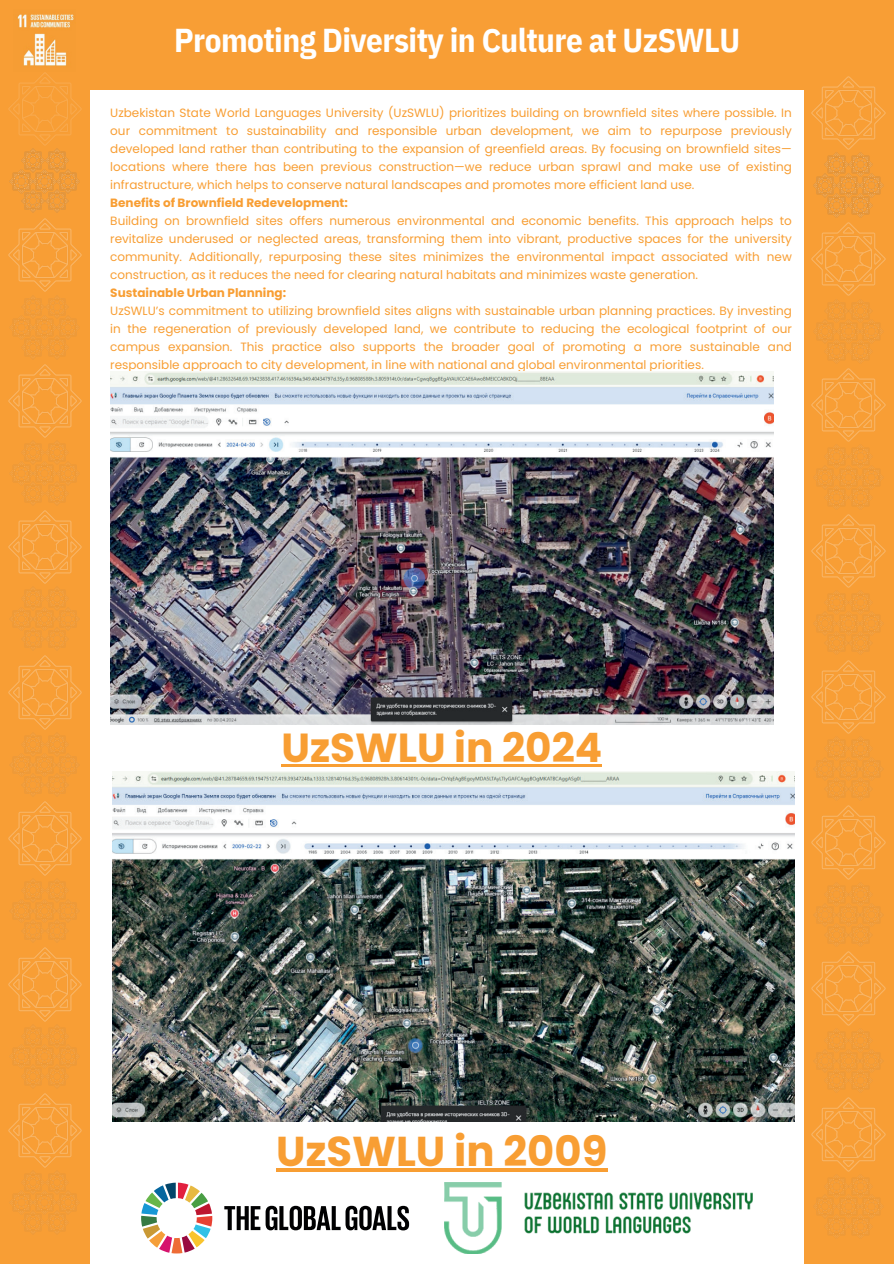
<style>
.page{position:relative;width:894px;height:1264px;background:#fff}
.page>*{position:absolute;margin:0;border:0;box-sizing:border-box;transform-origin:0 0}
.t1{font:700 41.7px "Poppins";color:#f89e33}
.t2{font:700 40.5px "Poppins";color:#f89e33}
.t3{font:700 33px "IBM Plex Sans Cond";letter-spacing:-.015em;color:#fff}
.t4{font:12px/18px "Poppins";color:#f89e33;text-align:justify}
.t5{font:700 12px "Poppins";color:#f89e33}
</style>
<div class="page">
<svg style="left:141px;top:1182px;width:71px;height:71px"></svg>
<svg style="left:224px;top:1205px;width:185px;height:25px"></svg>
<img style="left:444px;top:1182px;width:308px;height:71px">
<div style="left:0;top:0;width:89px;height:1263px;background:#f89e35"></div>
<img style="left:8px;top:72px;width:74px;height:74px">
<img style="left:10px;top:170px;width:70px;height:23px">
<img style="left:21px;top:149px;width:48px;height:23px">
<img style="left:21px;top:189px;width:48px;height:24px">
<img style="left:8px;top:218px;width:74px;height:74px">
<img style="left:10px;top:316px;width:69px;height:23px">
<img style="left:21px;top:297px;width:48px;height:22px">
<img style="left:21px;top:335px;width:48px;height:23px">
<img style="left:8px;top:364px;width:74px;height:74px">
<img style="left:10px;top:462px;width:69px;height:23px">
<img style="left:21px;top:442px;width:48px;height:22px">
<img style="left:21px;top:481px;width:48px;height:23px">
<img style="left:8px;top:510px;width:74px;height:74px">
<img style="left:11px;top:608px;width:67px;height:22px">
<img style="left:21px;top:588px;width:48px;height:22px">
<img style="left:21px;top:627px;width:48px;height:22px">
<img style="left:8px;top:655px;width:74px;height:75px">
<img style="left:11px;top:754px;width:67px;height:22px">
<img style="left:21px;top:734px;width:48px;height:22px">
<img style="left:21px;top:773px;width:48px;height:22px">
<img style="left:8px;top:801px;width:74px;height:75px">
<img style="left:11px;top:900px;width:67px;height:22px">
<img style="left:21px;top:880px;width:48px;height:22px">
<img style="left:21px;top:919px;width:48px;height:22px">
<img style="left:8px;top:947px;width:74px;height:75px">
<img style="left:10px;top:1045px;width:69px;height:23px">
<img style="left:21px;top:1026px;width:48px;height:22px">
<img style="left:21px;top:1064px;width:48px;height:23px">
<img style="left:8px;top:1093px;width:74px;height:74px">
<img style="left:10px;top:1191px;width:69px;height:23px">
<img style="left:21px;top:1172px;width:48px;height:21px">
<img style="left:21px;top:1210px;width:48px;height:23px">
<div style="left:75px;top:0;width:818px;height:89px;background:#f89e35"></div>
<div style="left:804px;top:89px;width:89px;height:1174px;background:#f89e35"></div>
<img style="left:811px;top:76px;width:74px;height:74px">
<img style="left:813px;top:174px;width:70px;height:23px">
<img style="left:824px;top:153px;width:48px;height:23px">
<img style="left:824px;top:193px;width:48px;height:24px">
<img style="left:811px;top:222px;width:74px;height:74px">
<img style="left:814px;top:320px;width:69px;height:23px">
<img style="left:824px;top:300px;width:48px;height:23px">
<img style="left:824px;top:339px;width:48px;height:24px">
<img style="left:811px;top:368px;width:74px;height:74px">
<img style="left:814px;top:466px;width:69px;height:23px">
<img style="left:824px;top:445px;width:48px;height:23px">
<img style="left:824px;top:485px;width:48px;height:24px">
<img style="left:811px;top:514px;width:74px;height:74px">
<img style="left:814px;top:612px;width:69px;height:23px">
<img style="left:824px;top:591px;width:48px;height:23px">
<img style="left:824px;top:631px;width:48px;height:23px">
<img style="left:811px;top:660px;width:74px;height:74px">
<img style="left:815px;top:758px;width:67px;height:22px">
<img style="left:824px;top:737px;width:48px;height:23px">
<img style="left:824px;top:777px;width:48px;height:23px">
<img style="left:811px;top:805px;width:74px;height:75px">
<img style="left:815px;top:904px;width:67px;height:22px">
<img style="left:824px;top:883px;width:48px;height:23px">
<img style="left:824px;top:923px;width:48px;height:23px">
<img style="left:811px;top:951px;width:74px;height:75px">
<img style="left:815px;top:1050px;width:67px;height:22px">
<img style="left:824px;top:1029px;width:48px;height:23px">
<img style="left:824px;top:1068px;width:48px;height:24px">
<img style="left:811px;top:1097px;width:74px;height:74px">
<img style="left:814px;top:1195px;width:69px;height:23px">
<img style="left:824px;top:1175px;width:48px;height:22px">
<img style="left:824px;top:1214px;width:48px;height:24px">
<img style="left:17px;top:14px;width:57px;height:52px">
<img style="left:110px;top:372px;width:663px;height:352px">
<hr style="left:281px;top:764px;width:321px;height:3px;background:#f89e33">
<img style="left:112px;top:771px;width:682px;height:350px">
<hr style="left:276px;top:1168px;width:331px;height:3px;background:#f89e33">
<h3 class="t3" style="left:174px;top:14px;width:567px">Promoting Diversity in Culture at UzSWLU</h3>
<p class="t4" style="left:110px;top:104px;width:683px">Uzbekistan State World Languages University (UzSWLU) prioritizes building on brownfield sites where possible. In our commitment to sustainability and responsible urban development, we aim to repurpose previously developed land rather than contributing to the expansion of greenfield areas. By focusing on brownfield sites— locations where there has been previous construction—we reduce urban sprawl and make use of existing infrastructure, which helps to conserve natural landscapes and promotes more efficient land use.</p>
<p class="t5" style="left:110px;top:196px;width:239px">Benefits of Brownfield Redevelopment:</p>
<p class="t4" style="left:110px;top:212px;width:683px">Building on brownfield sites offers numerous environmental and economic benefits. This approach helps to revitalize underused or neglected areas, transforming them into vibrant, productive spaces for the university community. Additionally, repurposing these sites minimizes the environmental impact associated with new construction, as it reduces the need for clearing natural habitats and minimizes waste generation.</p>
<p class="t5" style="left:110px;top:286px;width:177px">Sustainable Urban Planning:</p>
<p class="t4" style="left:110px;top:302px;width:683px">UzSWLU’s commitment to utilizing brownfield sites aligns with sustainable urban planning practices. By investing in the regeneration of previously developed land, we contribute to reducing the ecological footprint of our campus expansion. This practice also supports the broader goal of promoting a more sustainable and responsible approach to city development, in line with national and global environmental priorities.</p>
<h2 class="t2" style="left:281px;top:724px;width:322px">UzSWLU in 2024</h2>
<h1 class="t1" style="left:276px;top:1127px;width:332px">UzSWLU in 2009</h1>
</div>
